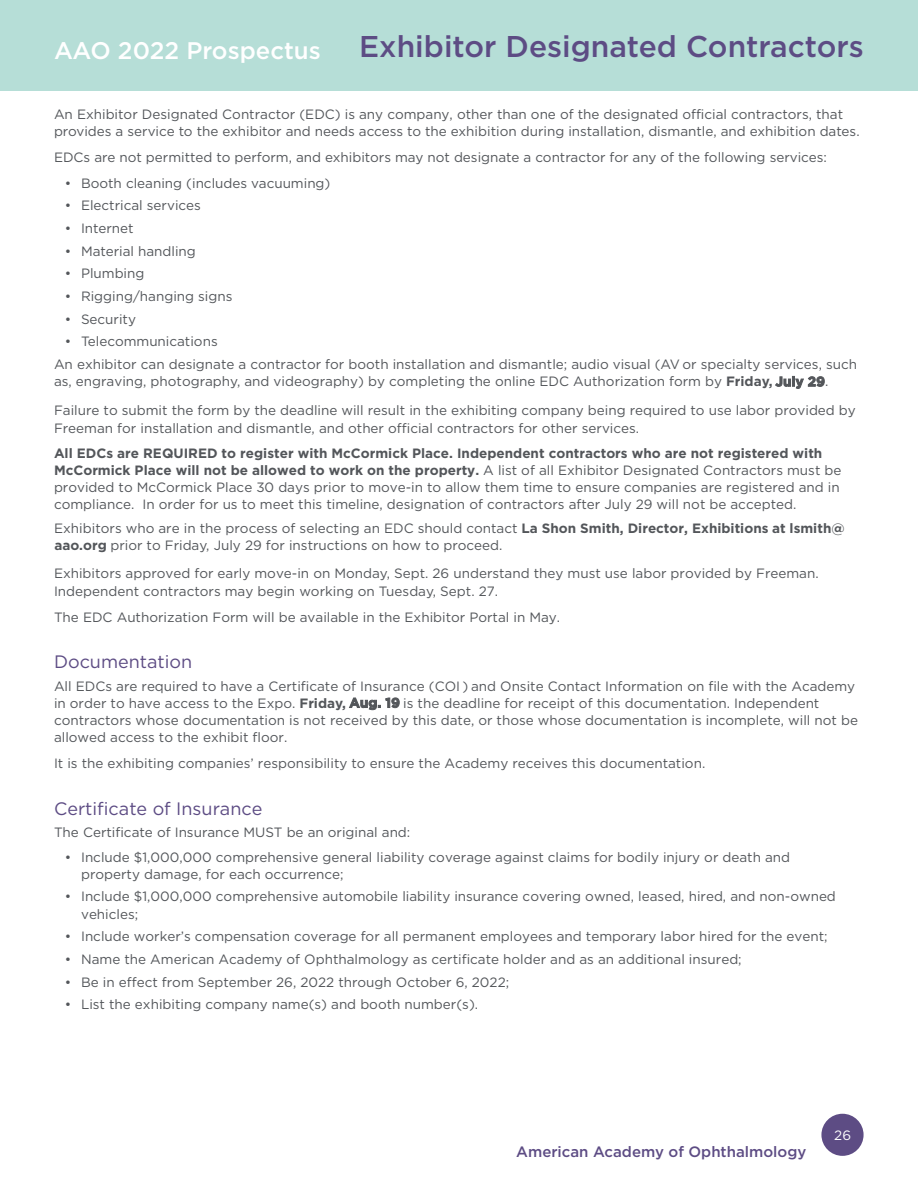
<style>
.page{position:relative;width:918px;height:1188px;background:#fff}
.page>*{position:absolute;margin:0;border:0;box-sizing:border-box;transform-origin:0 0}
.header_head{font:500 30px "Gotham";color:#5d4c84}
.t1{font:500 24px "Gotham";color:#fff}
.t2{font:18px "Gotham";color:#5d4c84}
.t3{font:500 15px "Gotham";color:#5d4c84}
.t4{font:13.5px/17.2px "Gotham";color:#53565a}
.t5{font:13.5px "Gotham";color:#fff}
.s1{font-weight:700}
</style>
<div class="page">
<div style="left:821px;top:1114px;width:43px;height:42px;background:#5d4c84;border-radius:50%"></div>
<div style="left:0;top:0;width:918px;height:91px;background:#b6ded7"></div>
<h2 class="t1" style="left:54px;top:35px;width:268px">AAO 2022 Prospectus</h2>
<p class="header_head" style="left:359px;top:27px;width:506px">Exhibitor Designated Contractors</p>
<p class="t4" style="left:54px;top:105px;width:807px">An Exhibitor Designated Contractor (EDC) is any company, other than one of the designated official contractors, that provides a service to the exhibitor and needs access to the exhibition during installation, dismantle, and exhibition dates.</p>
<p class="t4" style="left:54px;top:148px;width:774px">EDCs are not permitted to perform, and exhibitors may not designate a contractor for any of the following services:</p>
<p class="t4" style="left:65px;top:174px;width:267px">• Booth cleaning (includes vacuuming)</p>
<p class="t4" style="left:65px;top:197px;width:137px">• Electrical services</p>
<p class="t4" style="left:65px;top:219px;width:70px">• Internet</p>
<p class="t4" style="left:65px;top:242px;width:133px">• Material handling</p>
<p class="t4" style="left:65px;top:265px;width:81px">• Plumbing</p>
<p class="t4" style="left:65px;top:287px;width:169px">• Rigging/hanging signs</p>
<p class="t4" style="left:65px;top:310px;width:73px">• Security</p>
<p class="t4" style="left:65px;top:333px;width:154px">• Telecommunications</p>
<p class="t4" style="left:54px;top:355px;width:805px">An exhibitor can designate a contractor for booth installation and dismantle; audio visual (AV or specialty services, such as, engraving, photography, and videography) by completing the online EDC Authorization form by <span class="s1">Friday, July 29</span>.</p>
<p class="t4" style="left:54px;top:402px;width:803px">Failure to submit the form by the deadline will result in the exhibiting company being required to use labor provided by<br>Freeman for installation and dismantle, and other official contractors for other services.</p>
<p class="t4" style="left:54px;top:444px;width:789px"><span class="s1">All EDCs are REQUIRED to register with McCormick Place. Independent contractors who are not registered with McCormick Place will not be allowed to work on the property.</span> A list of all Exhibitor Designated Contractors must be provided to McCormick Place 30 days prior to move-in to allow them time to ensure companies are registered and in compliance. In order for us to meet this timeline, designation of contractors after July 29 will not be accepted.</p>
<p class="t4" style="left:54px;top:520px;width:792px">Exhibitors who are in the process of selecting an EDC should contact <span class="s1">La Shon Smith, Director, Exhibitions at lsmith@ aao.org</span> prior to Friday, July 29 for instructions on how to proceed.</p>
<p class="t4" style="left:54px;top:565px;width:766px">Exhibitors approved for early move-in on Monday, Sept. 26 understand they must use labor provided by Freeman.<br>Independent contractors may begin working on Tuesday, Sept. 27.</p>
<p class="t4" style="left:54px;top:608px;width:508px">The EDC Authorization Form will be available in the Exhibitor Portal in May.</p>
<p class="t2" style="left:54px;top:650px;width:140px">Documentation</p>
<p class="t4" style="left:54px;top:677px;width:806px">All EDCs are required to have a Certificate of Insurance (COI ) and Onsite Contact Information on file with the Academy in order to have access to the Expo. <span class="s1">Friday, Aug. 19</span> is the deadline for receipt of this documentation. Independent contractors whose documentation is not received by this date, or those whose documentation is incomplete, will not be allowed access to the exhibit floor.</p>
<p class="t4" style="left:54px;top:755px;width:653px">It is the exhibiting companies’ responsibility to ensure the Academy receives this documentation.</p>
<p class="t2" style="left:54px;top:797px;width:210px">Certificate of Insurance</p>
<p class="t4" style="left:54px;top:824px;width:358px">The Certificate of Insurance MUST be an original and:</p>
<p class="t4" style="left:81px;top:848px;width:711px;text-indent:-16px">• Include $1,000,000 comprehensive general liability coverage against claims for bodily injury or death and property damage, for each occurrence;</p>
<p class="t4" style="left:81px;top:888px;width:756px;text-indent:-16px">• Include $1,000,000 comprehensive automobile liability insurance covering owned, leased, hired, and non-owned vehicles;</p>
<p class="t4" style="left:65px;top:928px;width:764px">• Include worker’s compensation coverage for all permanent employees and temporary labor hired for the event;</p>
<p class="t4" style="left:65px;top:950px;width:678px">• Name the American Academy of Ophthalmology as certificate holder and as an additional insured;</p>
<p class="t4" style="left:65px;top:973px;width:446px">• Be in effect from September 26, 2022 through October 6, 2022;</p>
<p class="t4" style="left:65px;top:996px;width:415px">• List the exhibiting company name(s) and booth number(s).</p>
<p class="t3" style="left:516px;top:1142px;width:292px">American Academy of Ophthalmology</p>
<p class="t5" style="left:834px;top:1127px;width:18px">26</p>
</div>
